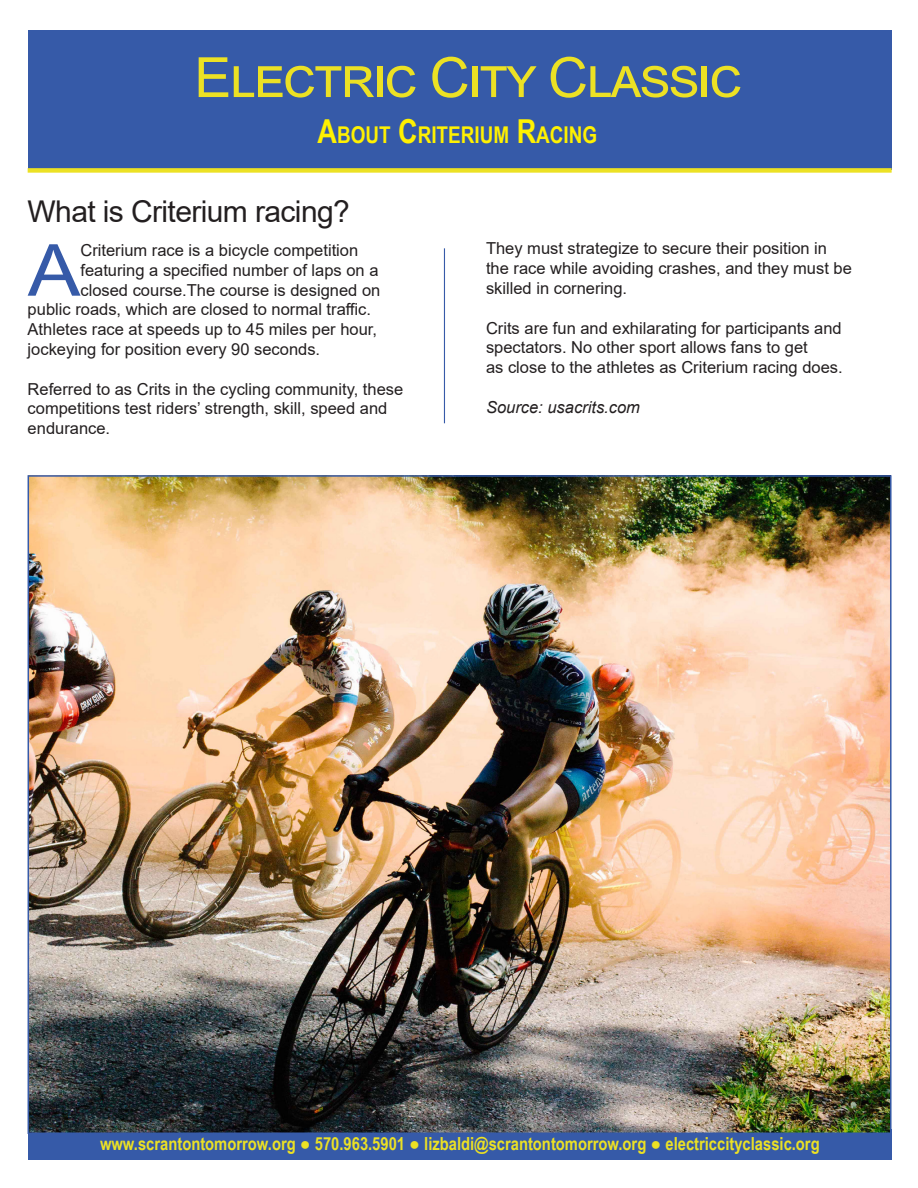
<style>
.page{position:relative;width:918px;height:1188px;background:#fff}
.page>*{position:absolute;margin:0;border:0;box-sizing:border-box;transform-origin:0 0}
.t1{font:71.85px "Arial";color:#365aa8;scale:1.1 1}
.t2{font:55.5px "Arial";letter-spacing:-.03em;color:#ece124}
.t3{font:30px "Arial";letter-spacing:-.02em;color:#231f20}
.t4{font:700 23.1px "Arial Narrow";color:#fff101}
.t5{font:700 18px "Arial Narrow";color:#ece124}
.t6{font:16.5px/19.8px "Arial";color:#231f20}
.t7{font:italic 16.5px "Arial";color:#231f20}
.s1{font-size:33px}
</style>
<div class="page">
<div style="left:28px;top:30px;width:864px;height:139px;background:#365aa8"></div>
<div style="left:28px;top:1129px;width:864px;height:31px;background:#365aa8"></div>
<div style="left:28px;top:168px;width:864px;height:5px;background:#ece124"></div>
<img style="left:31px;top:478px;width:858px;height:653px">
<hr style="left:444px;top:248px;width:1px;height:175px;background:#365aa8">
<h2 class="t2" style="left:194px;top:39px;width:550px">Electric City Classic</h2>
<p class="t4" style="left:317px;top:117px;width:281px"><span class="s1">A</span>BOUT <span class="s1">C</span>RITERIUM <span class="s1">R</span>ACING</p>
<p class="t3" style="left:28px;top:191px;width:324px">What is Criterium racing?</p>
<p class="t1" style="left:28px;top:221px;width:49px">A</p>
<p class="t6" style="left:80px;top:240px;width:279px">Criterium race is a bicycle competition</p>
<p class="t6" style="left:80px;top:260px;width:300px">featuring a specified number of laps on a</p>
<p class="t6" style="left:80px;top:280px;width:301px">closed course.The course is designed on</p>
<p class="t6" style="left:28px;top:300px;width:345px">public roads, which are closed to normal traffic.</p>
<p class="t6" style="left:28px;top:319px;width:351px">Athletes race at speeds up to 45 miles per hour,</p>
<p class="t6" style="left:28px;top:339px;width:294px">jockeying for position every 90 seconds.</p>
<p class="t6" style="left:28px;top:379px;width:377px">Referred to as Crits in the cycling community, these competitions test riders’ strength, skill, speed and endurance.</p>
<p class="t6" style="left:486px;top:239px;width:367px">They must strategize to secure their position in the race while avoiding crashes, and they must be skilled in cornering.</p>
<p class="t6" style="left:486px;top:318px;width:357px">Crits are fun and exhilarating for participants and spectators. No other sport allows fans to get</p>
<p class="t6" style="left:486px;top:357px;width:358px">as close to the athletes as Criterium racing does.</p>
<p class="t7" style="left:486px;top:396px;width:156px">Source: usacrits.com</p>
<p class="t5" style="left:100px;top:1130px;width:721px">www.scrantontomorrow.org ● 570.963.5901 ● lizbaldi@scrantontomorrow.org ● electriccityclassic.org</p>
</div>
